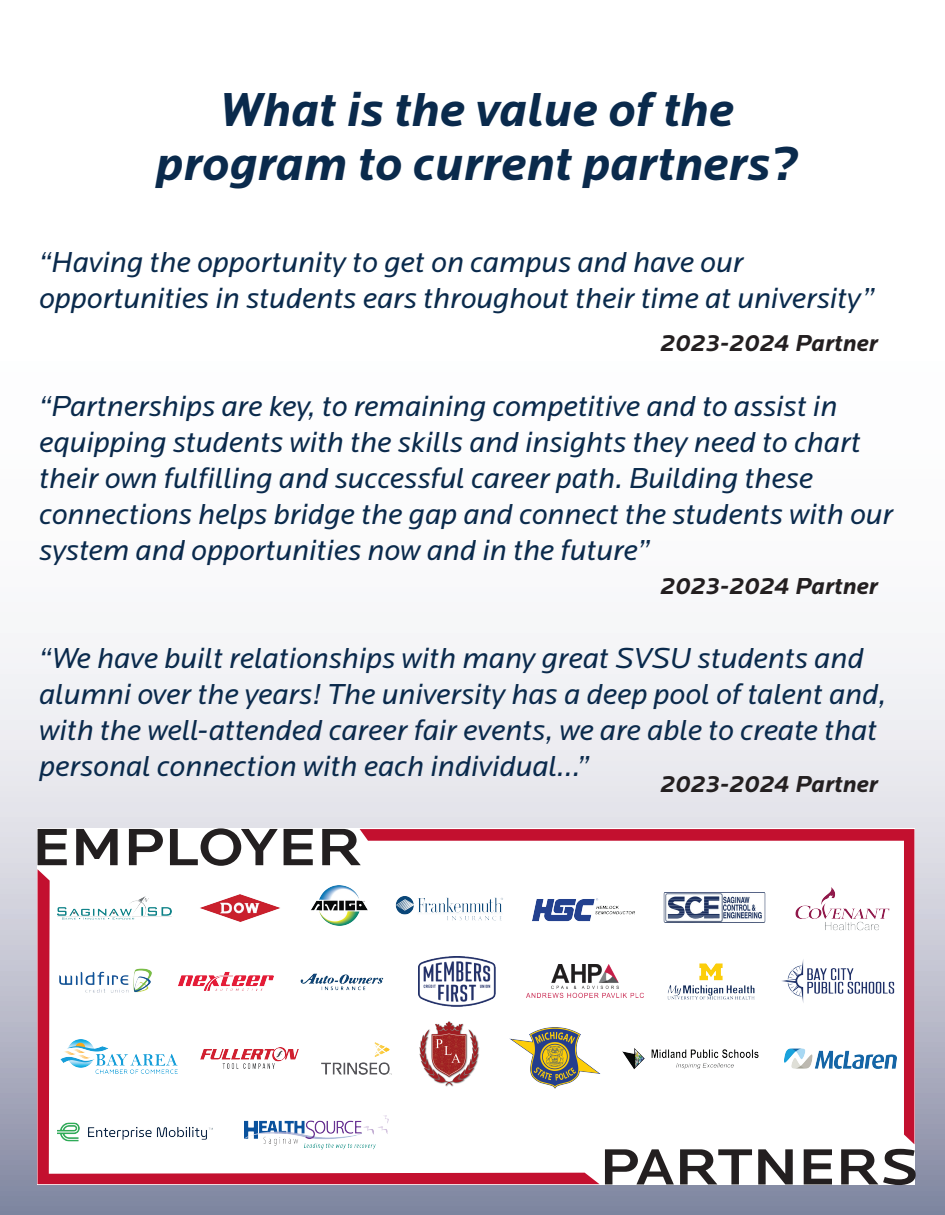
<style>
.page{position:relative;width:945px;height:1215px;background:#fff}
.page>*{position:absolute;margin:0;border:0;box-sizing:border-box;transform-origin:0 0}
.t1{font:500 54.45px "Locator";color:#231f20;scale:1.12 1}
.t2{font:500 52.8px "Locator";color:#231f20;scale:1.12 1}
.t3{font:italic 700 49.5px/54px "Locator";color:#0a2a4c;text-align:center}
.t4{font:italic 30px/36px "Locator";color:#0a2a4c}
.t5{font:italic 700 24px "Locator";color:#231f20}
</style>
<div class="page">
<svg style="left:0;top:648px;width:945px;height:567px"></svg>
<div style="left:37px;top:828px;width:878px;height:357px;background:#fff"></div>
<svg style="left:360px;top:829px;width:554px;height:315px"></svg>
<svg style="left:38px;top:869px;width:562px;height:315px"></svg>
<img style="left:295px;top:969px;width:93px;height:24px">
<img style="left:791px;top:883px;width:106px;height:51px">
<img style="left:663px;top:893px;width:104px;height:31px">
<img style="left:394px;top:895px;width:111px;height:27px">
<img style="left:529px;top:893px;width:109px;height:30px">
<img style="left:318px;top:1033px;width:76px;height:50px">
<img style="left:308px;top:877px;width:62px;height:62px">
<img style="left:196px;top:875px;width:88px;height:66px">
<img style="left:664px;top:960px;width:94px;height:42px">
<img style="left:175px;top:971px;width:99px;height:20px">
<img style="left:57px;top:962px;width:97px;height:38px">
<img style="left:57px;top:895px;width:115px;height:26px">
<img style="left:620px;top:1046px;width:145px;height:24px">
<img style="left:784px;top:1047px;width:113px;height:22px">
<img style="left:510px;top:1028px;width:90px;height:61px">
<img style="left:526px;top:965px;width:117px;height:32px">
<img style="left:57px;top:1092px;width:156px;height:81px">
<img style="left:201px;top:1048px;width:98px;height:21px">
<img style="left:57px;top:1035px;width:124px;height:47px">
<img style="left:779px;top:956px;width:118px;height:50px">
<img style="left:419px;top:956px;width:76px;height:50px">
<img style="left:245px;top:1116px;width:144px;height:33px">
<img style="left:415px;top:1020px;width:69px;height:69px">
<h3 class="t3" style="left:156px;top:84px;width:644px">What is the value of the program to current partners?</h3>
<p class="t4" style="left:39px;top:244px;width:836px">“Having the opportunity to get on campus and have our opportunities in students ears throughout their time at university”</p>
<p class="t5" style="left:660px;top:329px;width:219px">2023-2024 Partner</p>
<p class="t4" style="left:39px;top:388px;width:856px">“Partnerships are key, to remaining competitive and to assist in equipping students with the skills and insights they need to chart their own fulfilling and successful career path. Building these connections helps bridge the gap and connect the students with our system and opportunities now and in the future”</p>
<p class="t5" style="left:660px;top:573px;width:219px">2023-2024 Partner</p>
<p class="t4" style="left:39px;top:640px;width:849px">“We have built relationships with many great SVSU students and alumni over the years! The university has a deep pool of talent and, with the well-attended career fair events, we are able to create that personal connection with each individual…”</p>
<p class="t5" style="left:660px;top:770px;width:219px">2023-2024 Partner</p>
<h1 class="t1" style="left:32px;top:816px;width:296px">EMPLOYER</h1>
<h2 class="t2" style="left:600px;top:1137px;width:286px">PARTNERS</h2>
</div>
